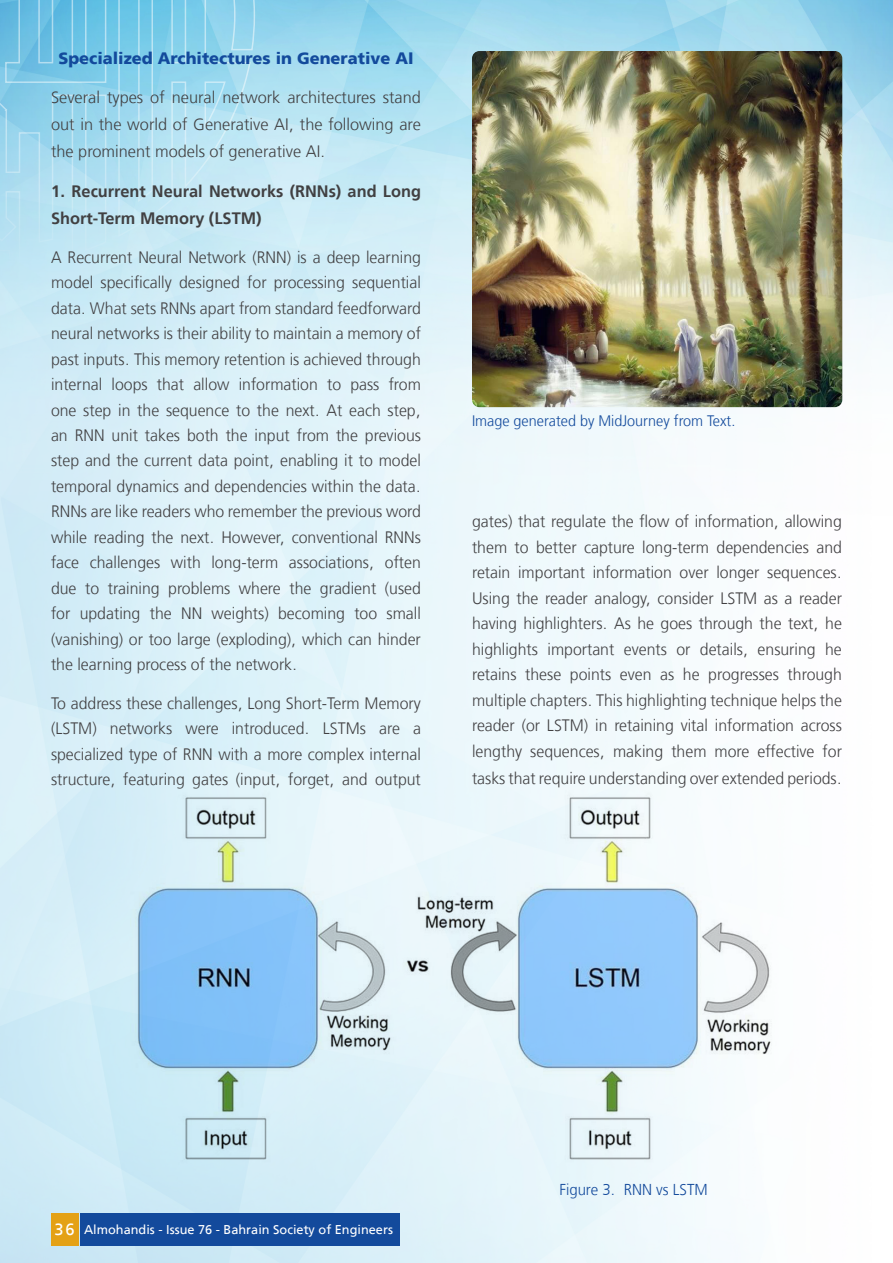
<style>
.page{position:relative;width:893px;height:1263px;background:#fff}
.page>*{position:absolute;margin:0;border:0;box-sizing:border-box;transform-origin:0 0}
.t1{font:300 16.5px/25.5px "Frutiger LT Arabic 45";color:#414042;text-align:justify;scale:.96 1}
.t2{font:300 16.5px/27px "Frutiger LT Arabic 45";color:#414042;text-align:justify}
.t3{font:700 16.5px/27px "Frutiger LT Arabic 65";color:#414042}
.t4{font:900 16.5px "Frutiger LT Arabic 75";color:#134a9c}
.t5{font:300 15.75px "Frutiger LT Arabic 45";color:#134a9c;scale:.95 1}
.t6{font:300 15.15px "Frutiger LT Arabic 45";color:#134a9c;scale:.95 1}
.t7{font:12.75px "Frutiger LT Arabic 55 Roman";color:#fff}
.s1{font-size:16.5px}
</style>
<div class="page">
<img style="left:0;top:651px;width:722px;height:612px">
<svg style="left:0;top:0;width:256px;height:265px;background:#a0d8ee"></svg>
<img style="left:472px;top:51px;width:370px;height:356px">
<img style="left:95px;top:786px;width:677px;height:395px">
<div style="left:80px;top:1213px;width:320px;height:33px;background:#134a9c"></div>
<div style="left:51px;top:1213px;width:27px;height:33px;background:#e4a115"></div>
<p class="t4" style="left:58px;top:48px;width:357px">Specialized Architectures in Generative AI</p>
<p class="t2" style="left:51px;top:84px;width:371px">Several types of neural network architectures stand out in the world of Generative AI, the following are the prominent models of generative AI.</p>
<p class="t3" style="left:51px;top:178px;width:371px">1. Recurrent Neural Networks (RNNs) and Long<br>Short-Term Memory (LSTM)</p>
<p class="t1" style="left:51px;top:244px;width:387px">A Recurrent Neural Network (RNN) is a deep learning model specifically designed for processing sequential data. What sets RNNs apart from standard feedforward neural networks is their ability to maintain a memory of past inputs. This memory retention is achieved through internal loops that allow information to pass from one step in the sequence to the next. At each step, an RNN unit takes both the input from the previous step and the current data point, enabling it to model temporal dynamics and dependencies within the data.<br>RNNs are like readers who remember the previous word while reading the next. However, conventional RNNs face challenges with long-term associations, often due to training problems where the gradient (used for updating the NN weights) becoming too small (vanishing) or too large (exploding), which can hinder the learning process of the network.</p>
<p class="t1" style="left:51px;top:690px;width:387px">To address these challenges, Long Short-Term Memory (LSTM) networks were introduced. LSTMs are a specialized type of RNN with a more complex internal structure, featuring gates (input, forget, and output</p>
<p class="t6" style="left:472px;top:409px;width:279px">Image generated by MidJourney from Text.</p>
<p class="t1" style="left:472px;top:508px;width:387px">gates) that regulate the flow of information, allowing them to better capture long-term dependencies and retain important information over longer sequences.<br>Using the reader analogy, consider LSTM as a reader having highlighters. As he goes through the text, he highlights important events or details, ensuring he retains these points even as he progresses through multiple chapters. This highlighting technique helps the reader (or LSTM) in retaining vital information across lengthy sequences, making them more effective for</p>
<p class="t1" style="left:472px;top:765px;width:387px">tasks that require understanding over extended periods.</p>
<p class="t7" style="left:55px;top:1220px;width:340px"><span class="s1">36</span> Almohandis - Issue 76 - Bahrain Society of Engineers</p>
<p class="t5" style="left:559px;top:1177px;width:158px">Figure 3. RNN vs LSTM</p>
</div>
